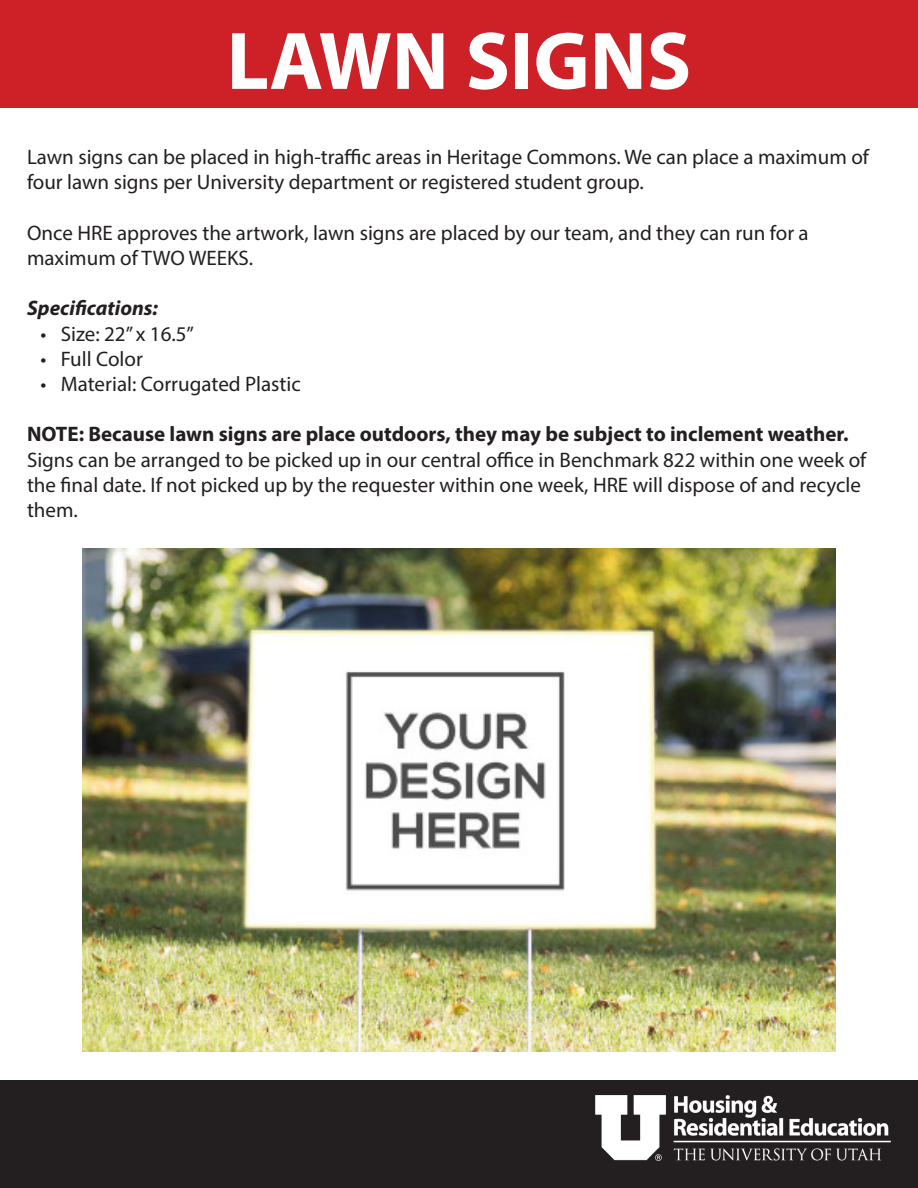
<style>
.page{position:relative;width:918px;height:1188px;background:#fff}
.page>*{position:absolute;margin:0;border:0;box-sizing:border-box;transform-origin:0 0}
.t1{font:700 82.5px "Myriad Pro";color:#fff}
.t2{font:21px/25.2px "Myriad Pro";color:#231f20}
.t3{font:700 21px "Myriad Pro";color:#231f20}
.t4{font:italic 700 21px "Myriad Pro";color:#231f20}
</style>
<div class="page">
<div style="left:0;top:1080px;width:918px;height:108px;background:#231f20"></div>
<div style="left:0;top:0;width:918px;height:108px;background:#cd2027"></div>
<img style="left:595px;top:1096px;width:296px;height:65px">
<img style="left:82px;top:549px;width:754px;height:502px">
<h1 class="t1" style="left:227px;top:7px;width:466px">LAWN SIGNS</h1>
<p class="t2" style="left:27px;top:144px;width:844px">Lawn signs can be placed in high-traffic areas in Heritage Commons. We can place a maximum of four lawn signs per University department or registered student group.</p>
<p class="t2" style="left:27px;top:220px;width:783px">Once HRE approves the artwork, lawn signs are placed by our team, and they can run for a maximum of TWO WEEKS.</p>
<p class="t4" style="left:27px;top:295px;width:133px">Specifications:</p>
<p class="t2" style="left:41px;top:321px;width:155px">• Size: 22” x 16.5”</p>
<p class="t2" style="left:41px;top:346px;width:104px">• Full Color</p>
<p class="t2" style="left:41px;top:371px;width:262px">• Material: Corrugated Plastic</p>
<p class="t3" style="left:27px;top:421px;width:823px">NOTE: Because lawn signs are place outdoors, they may be subject to inclement weather.</p>
<p class="t2" style="left:27px;top:447px;width:841px">Signs can be arranged to be picked up in our central office in Benchmark 822 within one week of the final date. If not picked up by the requester within one week, HRE will dispose of and recycle them.</p>
</div>
